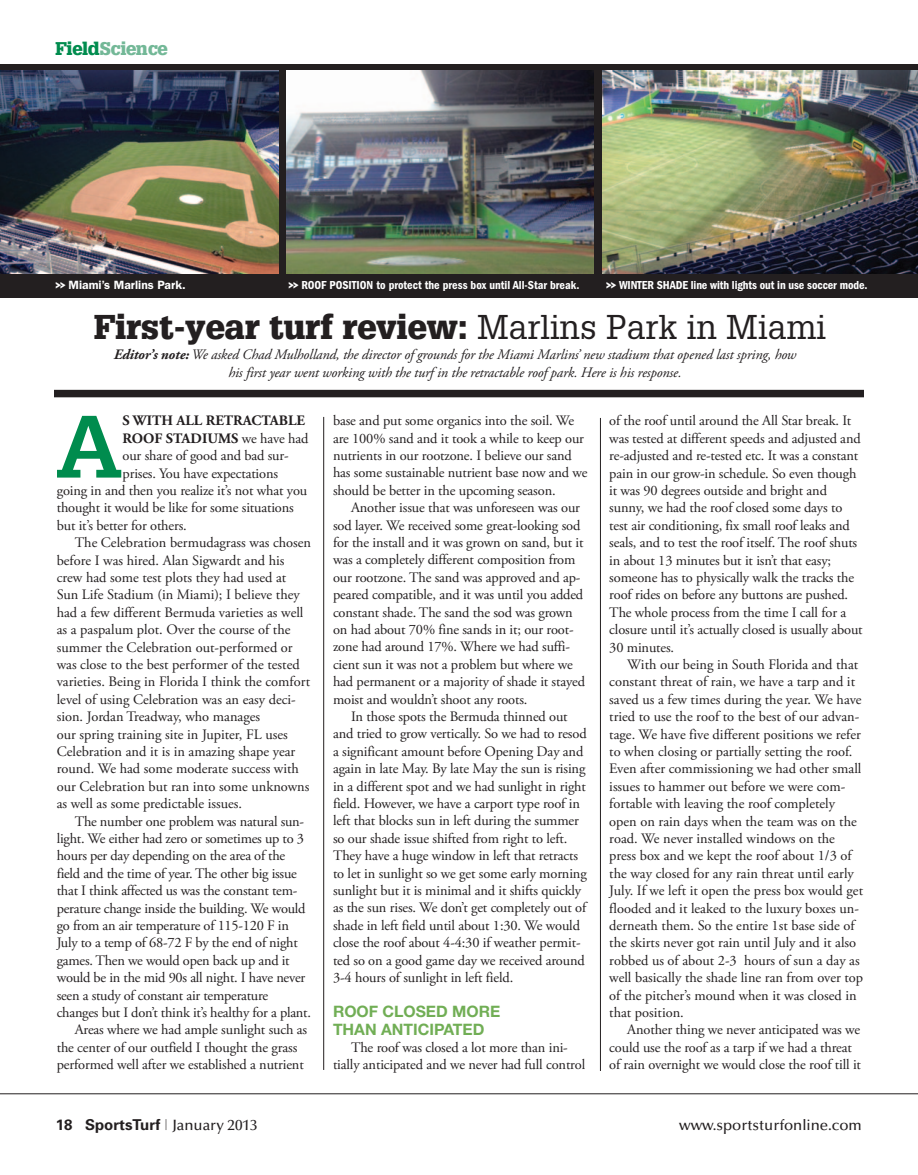
<style>
.page{position:relative;width:918px;height:1175px;background:#fff}
.page>*{position:absolute;margin:0;border:0;box-sizing:border-box;transform-origin:0 0}
.t1{font:700 86.25px "Glypha";color:#008c4e}
.t2{font:900 33.6px "Glypha";color:#231f20}
.t3{font:900 18px "Glypha";letter-spacing:-.01em;color:#73b897}
.t4{font:700 15.75px/17.4px "Helvetica Neue";color:#71ae55}
.t5{font:700 15px "Univers";color:#231f20}
.t6{font:500 15px "Optima";color:#231f20}
.t7{font:14.4px/17.4px "Adobe Garamond Pro";letter-spacing:-.01em;color:#231f20}
.t8{font:italic 14.4px/17.4px "Adobe Garamond Pro";letter-spacing:-.01em;color:#231f20;text-align:center}
.t9{font:700 14.4px "Adobe Garamond Pro";letter-spacing:.005em;color:#231f20}
.t10{font:600 condensed 12px "Franklin Gothic";color:#fff}
.t11{font:600 12px "Franklin Gothic";color:#fff}
.s1{color:#008c4e}
.s2{font-family:"Knockout HTF94 Ultmt Sumo";font-weight:400;font-size:11.25px}
.s3{font-family:"Knockout HTF94 Ultmt Sumo";font-weight:400;font-stretch:normal;font-size:11.25px}
.s4{font-weight:400}
.s5{font-weight:700}
.s6{font-weight:100;font-stretch:ultra-condensed}
.s7{font-family:"Optima";font-weight:500}
</style>
<div class="page">
<div style="left:0;top:65px;width:918px;height:233px;background:#231f20"></div>
<hr style="left:0;top:1093px;width:918px;height:1px;background:#231f20">
<img style="left:0;top:71px;width:278px;height:202px">
<img style="left:287px;top:71px;width:307px;height:203px">
<img style="left:603px;top:71px;width:315px;height:203px">
<div style="left:54px;top:390px;width:810px;height:7px;background:#231f20"></div>
<hr style="left:323px;top:417px;width:1px;height:653px;background:#231f20">
<hr style="left:600px;top:418px;width:1px;height:653px;background:#231f20">
<p class="t3" style="left:55px;top:37px;width:114px"><span class="s1">Field</span>Science</p>
<p class="t11" style="left:55px;top:278px;width:132px"><span class="s2">&gt;&gt;</span> Miami’s Marlins Park.</p>
<p class="t10" style="left:288px;top:278px;width:293px"><span class="s3">&gt;&gt;</span> ROOF POSITION to protect the press box until All-Star break.</p>
<p class="t10" style="left:606px;top:278px;width:263px"><span class="s3">&gt;&gt;</span> WINTER SHADE line with lights out in use soccer mode.</p>
<h2 class="t2" style="left:93px;top:307px;width:734px">First-year turf review: <span class="s4">Marlins Park in Miami</span></h2>
<p class="t8" style="left:114px;top:347px;width:684px"><span class="s5">Editor’s note:</span> We asked Chad Mulholland, the director of grounds for the Miami Marlins’ new stadium that opened last spring, how his first year went working with the turf in the retractable roof park. Here is his response.</p>
<h1 class="t1" style="left:56px;top:393px;width:69px">A</h1>
<p class="t9" style="left:123px;top:412px;width:184px">S WITH ALL RETRACTABLE</p>
<p class="t9" style="left:123px;top:429px;width:187px">ROOF STADIUMS <span class="s4">we have had</span></p>
<p class="t7" style="left:123px;top:448px;width:168px">our share of good and bad sur-</p>
<p class="t7" style="left:123px;top:465px;width:157px">prises. You have expectations</p>
<p class="t7" style="left:57px;top:483px;width:252px">going in and then you realize it’s not what you</p>
<p class="t7" style="left:57px;top:500px;width:239px">thought it would be like for some situations</p>
<p class="t7" style="left:57px;top:518px;width:132px">but it’s better for others.</p>
<p class="t7" style="left:75px;top:535px;width:238px">The Celebration bermudagrass was chosen</p>
<p class="t7" style="left:57px;top:552px;width:229px">before I was hired. Alan Sigwardt and his</p>
<p class="t7" style="left:57px;top:570px;width:231px">crew had some test plots they had used at</p>
<p class="t7" style="left:57px;top:587px;width:245px">Sun Life Stadium (in Miami); I believe they</p>
<p class="t7" style="left:57px;top:605px;width:248px">had a few different Bermuda varieties as well</p>
<p class="t7" style="left:57px;top:622px;width:235px">as a paspalum plot. Over the course of the</p>
<p class="t7" style="left:57px;top:639px;width:237px">summer the Celebration out-performed or</p>
<p class="t7" style="left:57px;top:657px;width:244px">was close to the best performer of the tested</p>
<p class="t7" style="left:57px;top:674px;width:255px">varieties. Being in Florida I think the comfort</p>
<p class="t7" style="left:57px;top:692px;width:241px">level of using Celebration was an easy deci-</p>
<p class="t7" style="left:57px;top:709px;width:205px">sion. Jordan Treadway, who manages</p>
<p class="t7" style="left:57px;top:726px;width:233px">our spring training site in Jupiter, FL uses</p>
<p class="t7" style="left:57px;top:744px;width:240px">Celebration and it is in amazing shape year</p>
<p class="t7" style="left:57px;top:761px;width:244px">round. We had some moderate success with</p>
<p class="t7" style="left:57px;top:779px;width:254px">our Celebration but ran into some unknowns</p>
<p class="t7" style="left:57px;top:796px;width:187px">as well as some predictable issues.</p>
<p class="t7" style="left:75px;top:813px;width:231px">The number one problem was natural sun-</p>
<p class="t7" style="left:57px;top:831px;width:249px">light. We either had zero or sometimes up to 3</p>
<p class="t7" style="left:57px;top:848px;width:230px">hours per day depending on the area of the</p>
<p class="t7" style="left:57px;top:866px;width:242px">field and the time of year. The other big issue</p>
<p class="t7" style="left:57px;top:883px;width:242px">that I think affected us was the constant tem-</p>
<p class="t7" style="left:57px;top:900px;width:250px">perature change inside the building. We would</p>
<p class="t7" style="left:57px;top:918px;width:234px">go from an air temperature of 115-120 F in</p>
<p class="t7" style="left:57px;top:935px;width:243px">July to a temp of 68-72 F by the end of night</p>
<p class="t7" style="left:57px;top:953px;width:234px">games. Then we would open back up and it</p>
<p class="t7" style="left:57px;top:970px;width:250px">would be in the mid 90s all night. I have never</p>
<p class="t7" style="left:57px;top:987px;width:213px">seen a study of constant air temperature</p>
<p class="t7" style="left:57px;top:1005px;width:256px">changes but I don’t think it’s healthy for a plant.</p>
<p class="t7" style="left:75px;top:1022px;width:234px">Areas where we had ample sunlight such as</p>
<p class="t7" style="left:57px;top:1040px;width:242px">the center of our outfield I thought the grass</p>
<p class="t7" style="left:57px;top:1057px;width:249px">performed well after we established a nutrient</p>
<p class="t7" style="left:333px;top:413px;width:256px">base and put some organics into the soil. We are 100% sand and it took a while to keep our nutrients in our rootzone. I believe our sand has some sustainable nutrient base now and we should be better in the upcoming season.</p>
<p class="t7" style="left:333px;top:500px;width:254px;text-indent:18px">Another issue that was unforeseen was our sod layer. We received some great-looking sod for the install and it was grown on sand, but it was a completely different composition from our rootzone. The sand was approved and ap&shy;peared compatible, and it was until you added constant shade. The sand the sod was grown on had about 70% fine sands in it; our root&shy;zone had around 17%. Where we had suffi&shy;cient sun it was not a problem but where we had permanent or a majority of shade it stayed moist and wouldn’t shoot any roots.</p>
<p class="t7" style="left:333px;top:709px;width:255px;text-indent:18px">In those spots the Bermuda thinned out and tried to grow vertically. So we had to resod a significant amount before Opening Day and again in late May. By late May the sun is rising in a different spot and we had sunlight in right field. However, we have a carport type roof in left that blocks sun in left during the summer so our shade issue shifted from right to left.<br>They have a huge window in left that retracts to let in sunlight so we get some early morning sunlight but it is minimal and it shifts quickly as the sun rises. We don’t get completely out of shade in left field until about 1:30. We would close the roof about 4-4:30 if weather permit&shy;ted so on a good game day we received around 3-4 hours of sunlight in left field.</p>
<p class="t4" style="left:333px;top:1002px;width:169px">ROOF CLOSED MORE<br>THAN ANTICIPATED</p>
<p class="t7" style="left:333px;top:1040px;width:254px;text-align:center">The roof was closed a lot more than ini-<br>tially anticipated and we never had full control</p>
<p class="t7" style="left:609px;top:413px;width:255px">of the roof until around the All Star break. It was tested at different speeds and adjusted and re-adjusted and re-tested etc. It was a constant pain in our grow-in schedule. So even though it was 90 degrees outside and bright and sunny, we had the roof closed some days to test air conditioning, fix small roof leaks and seals, and to test the roof itself. The roof shuts in about 13 minutes but it isn’t that easy; someone has to physically walk the tracks the roof rides on before any buttons are pushed.<br>The whole process from the time I call for a closure until it’s actually closed is usually about 30 minutes.</p>
<p class="t7" style="left:609px;top:657px;width:255px;text-indent:18px">With our being in South Florida and that constant threat of rain, we have a tarp and it saved us a few times during the year. We have tried to use the roof to the best of our advan&shy;tage. We have five different positions we refer to when closing or partially setting the roof.<br>Even after commissioning we had other small issues to hammer out before we were com&shy;fortable with leaving the roof completely open on rain days when the team was on the road. We never installed windows on the press box and we kept the roof about 1/3 of the way closed for any rain threat until early July. If we left it open the press box would get flooded and it leaked to the luxury boxes un&shy;derneath them. So the entire 1st base side of the skirts never got rain until July and it also robbed us of about 2-3 hours of sun a day as well basically the shade line ran from over top of the pitcher’s mound when it was closed in that position.</p>
<p class="t7" style="left:609px;top:1022px;width:253px;text-indent:18px">Another thing we never anticipated was we could use the roof as a tarp if we had a threat of rain overnight we would close the roof till it</p>
<p class="t5" style="left:56px;top:1114px;width:203px">18 SportsTurf <span class="s6">|</span> <span class="s7">January 2013</span></p>
<p class="t6" style="left:679px;top:1116px;width:184px">www.sportsturfonline.com</p>
</div>
